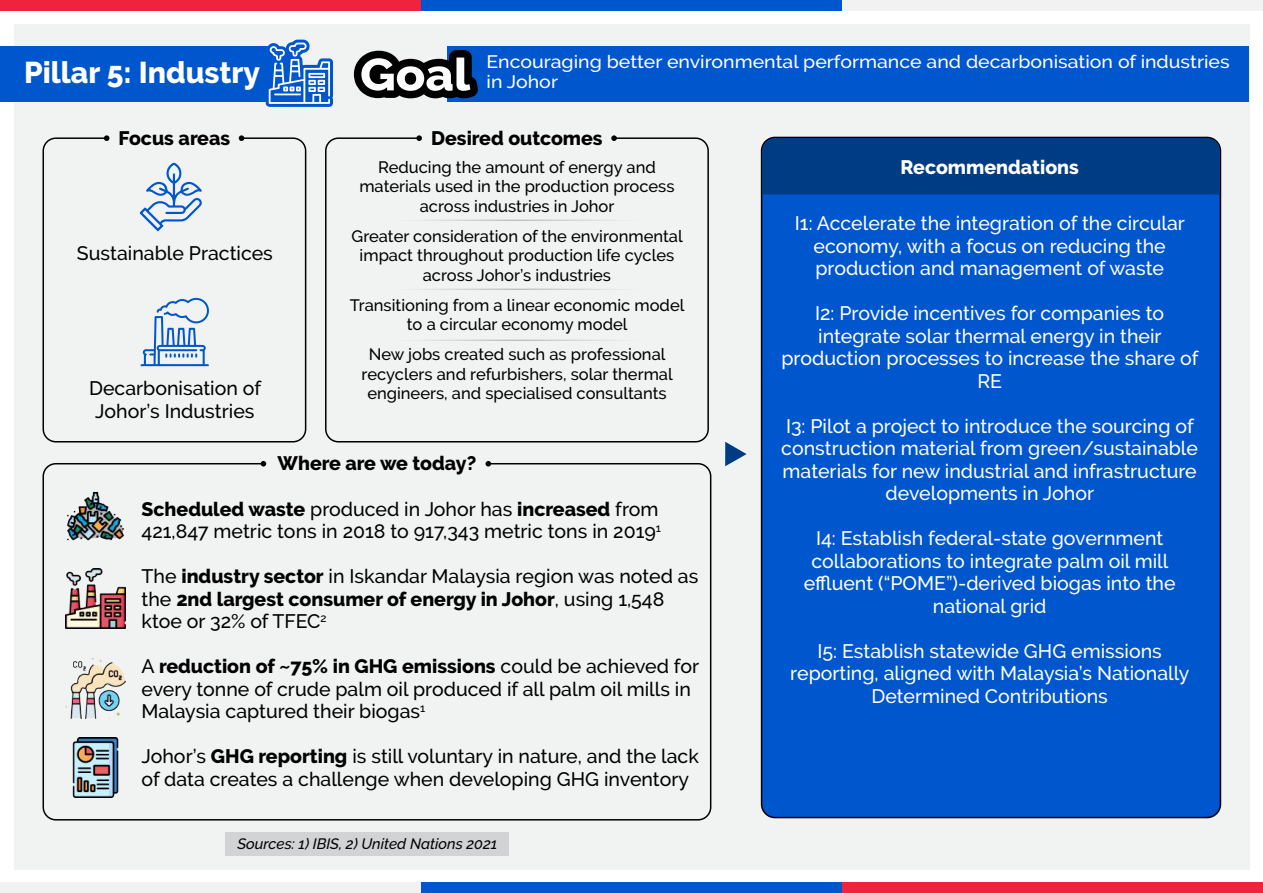
<style>
.page{position:relative;width:1263px;height:893px;background:#fff}
.page>*{position:absolute;margin:0;border:0;box-sizing:border-box;transform-origin:0 0}
.t1{font:800 30px "Raleway";color:#fff}
.t2{font:500 19.5px/22.5px "Raleway";color:#fff;text-align:center}
.t3{font:500 19.5px/22.5px "Raleway";color:#000}
.t4{font:800 19.5px "Raleway";color:#000}
.t5{font:800 19.5px "Raleway";color:#fff}
.t6{font:500 18px/19.5px "Raleway";color:#fff;scale:1.08 1}
.t7{font:500 16.5px/19.5px "Raleway";color:#000;text-align:center}
.t8{font:italic 500 15px "Raleway";color:#000}
.s1{font-weight:800}
</style>
<div class="page">
<div style="left:14px;top:24px;width:1235px;height:845px;background:#f1f2f2"></div>
<div style="left:0;top:46px;width:275px;height:55px;background:#0056cd"></div>
<div style="left:448px;top:46px;width:801px;height:55px;background:#0056cd"></div>
<svg style="left:354px;top:50px;width:124px;height:48px"></svg>
<div style="left:0;top:0;width:421px;height:10px;background:#ef233c"></div>
<div style="left:421px;top:0;width:421px;height:10px;background:#0056cd"></div>
<div style="left:842px;top:0;width:421px;height:10px;background:#f2f2f2"></div>
<div style="left:842px;top:883px;width:421px;height:10px;background:#ef233c"></div>
<div style="left:421px;top:883px;width:421px;height:10px;background:#0056cd"></div>
<div style="left:0;top:883px;width:421px;height:10px;background:#f2f2f2"></div>
<div style="left:226px;top:832px;width:283px;height:24px;background:#d1d3d4"></div>
<div style="left:761px;top:137px;width:460px;height:681px;background:#0056cd"></div>
<div style="left:762px;top:138px;width:458px;height:56px;background:#003c84"></div>
<div style="left:43px;top:137px;width:263px;height:305px;border:2px solid #000;border-radius:13px"></div>
<svg style="left:104px;top:135px;width:5px;height:6px"></svg>
<svg style="left:239px;top:135px;width:5px;height:6px"></svg>
<div style="left:43px;top:463px;width:668px;height:357px;border:2px solid #000;border-radius:13px"></div>
<svg style="left:261px;top:461px;width:5px;height:5px"></svg>
<svg style="left:485px;top:461px;width:6px;height:5px"></svg>
<div style="left:325px;top:137px;width:384px;height:305px;border:2px solid #000;border-radius:13px"></div>
<svg style="left:416px;top:135px;width:6px;height:6px"></svg>
<svg style="left:611px;top:135px;width:6px;height:6px"></svg>
<svg style="left:421px;top:220px;width:193px;height:1px"></svg>
<svg style="left:420px;top:289px;width:195px;height:1px"></svg>
<svg style="left:420px;top:340px;width:195px;height:1px"></svg>
<svg style="left:725px;top:442px;width:21px;height:24px"></svg>
<svg style="left:266px;top:40px;width:67px;height:67px"></svg>
<svg style="left:139px;top:163px;width:63px;height:68px"></svg>
<svg style="left:141px;top:297px;width:68px;height:69px"></svg>
<img style="left:67px;top:491px;width:58px;height:50px">
<img style="left:65px;top:568px;width:60px;height:60px">
<img style="left:65px;top:659px;width:60px;height:60px">
<img style="left:72px;top:737px;width:47px;height:61px">
<h1 class="t1" style="left:24px;top:56px;width:238px">Pillar 5: Industry</h1>
<p class="t6" style="left:486px;top:52px;width:690px">Encouraging better environmental performance and decarbonisation of industries in Johor</p>
<p class="t4" style="left:119px;top:127px;width:113px">Focus areas</p>
<p class="t3" style="left:77px;top:242px;width:197px">Sustainable Practices</p>
<p class="t3" style="left:89px;top:377px;width:174px;text-align:center">Decarbonisation of<br>Johor’s Industries</p>
<p class="t4" style="left:431px;top:127px;width:173px">Desired outcomes</p>
<p class="t7" style="left:359px;top:157px;width:317px">Reducing the amount of energy and materials used in the production process across industries in Johor</p>
<p class="t7" style="left:352px;top:226px;width:333px">Greater consideration of the environmental impact throughout production life cycles across Johor’s industries</p>
<p class="t7" style="left:350px;top:295px;width:336px">Transitioning from a linear economic model to a circular economy model</p>
<p class="t7" style="left:362px;top:344px;width:313px">New jobs created such as professional recyclers and refurbishers, solar thermal engineers, and specialised consultants</p>
<p class="t4" style="left:278px;top:452px;width:200px">Where are we today?</p>
<p class="t3" style="left:142px;top:497px;width:521px"><span class="s1">Scheduled waste</span> produced in Johor has <span class="s1">increased</span> from<br>421,847 metric tons in 2018 to 917,343 metric tons in 2019<sup>1</sup></p>
<p class="t3" style="left:142px;top:565px;width:558px">The <span class="s1">industry sector</span> in Iskandar Malaysia region was noted as the <span class="s1">2nd largest consumer of energy in Johor</span>, using 1,548 ktoe or 32% of TFEC<sup>2</sup></p>
<p class="t3" style="left:142px;top:655px;width:559px">A <span class="s1">reduction of ~75% in GHG emissions</span> could be achieved for every tonne of crude palm oil produced if all palm oil mills in<br>Malaysia captured their biogas<sup>1</sup></p>
<p class="t3" style="left:142px;top:745px;width:559px">Johor’s <span class="s1">GHG reporting</span> is still voluntary in nature, and the lack of data creates a challenge when developing GHG inventory</p>
<p class="t8" style="left:237px;top:835px;width:261px">Sources: 1) IBIS, 2) United Nations 2021</p>
<p class="t5" style="left:900px;top:156px;width:180px">Recommendations</p>
<p class="t2" style="left:795px;top:212px;width:392px">I1: Accelerate the integration of the circular economy, with a focus on reducing the production and management of waste</p>
<p class="t2" style="left:781px;top:302px;width:418px">I2: Provide incentives for companies to integrate solar thermal energy in their production processes to increase the share of<br>RE</p>
<p class="t2" style="left:781px;top:414px;width:418px">I3: Pilot a project to introduce the sourcing of construction material from green/sustainable materials for new industrial and infrastructure developments in Johor</p>
<p class="t2" style="left:804px;top:527px;width:373px">I4: Establish federal-state government collaborations to integrate palm oil mill effluent (“POME”)-derived biogas into the national grid</p>
<p class="t2" style="left:790px;top:639px;width:401px">I5: Establish statewide GHG emissions reporting, aligned with Malaysia’s Nationally<br>Determined Contributions</p>
</div>
